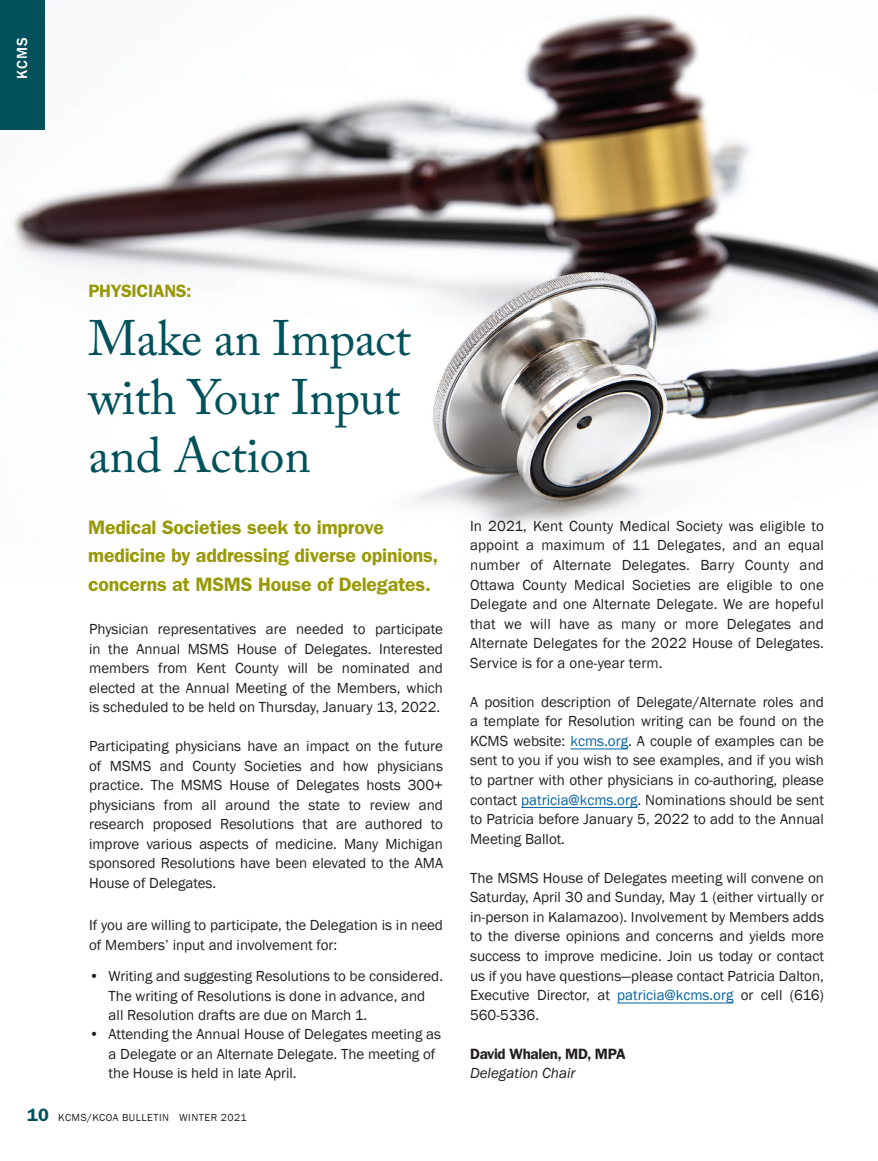
<style>
.page{position:relative;width:878px;height:1161px;background:#fff}
.page>*{position:absolute;margin:0;border:0;box-sizing:border-box;transform-origin:0 0}
.t1{font:49.5px/58.5px "Adobe Caslon Pro";letter-spacing:-.01em;color:#00515b}
.t2{font:600 19.5px/28.5px "Franklin Gothic";letter-spacing:-.01em;color:#999908}
.t3{font:600 18px "Franklin Gothic";letter-spacing:-.02em;color:#999908}
.t4{font:15px/19.5px "Franklin Gothic";color:#231f20;text-align:justify}
.t5{font:600 15px "Franklin Gothic";letter-spacing:-.02em;color:#231f20}
.t6{font:italic 15px "Franklin Gothic";color:#231f20}
.t7{font:500 15px "Franklin Gothic";color:#fff}
.t8{font:10.5px "Franklin Gothic";letter-spacing:.05em;color:#231f20}
.s1{font-weight:600;font-size:18px;color:#00515b}
.s2{color:#0062a5}
</style>
<div class="page">
<img style="left:13px;top:14px;width:864px;height:513px">
<div style="left:0;top:0;width:45px;height:130px;background:#00515b"></div>
<hr style="left:570px;top:749px;width:58px;height:1px;background:#0062a5">
<hr style="left:521px;top:807px;width:116px;height:1px;background:#0062a5">
<hr style="left:617px;top:1003px;width:116px;height:1px;background:#0062a5">
<p class="t7" style="left:13px;top:79px;width:42px;rotate:-90deg">KCMS</p>
<p class="t3" style="left:88px;top:280px;width:105px">PHYSICIANS:</p>
<h1 class="t1" style="left:88px;top:309px;width:324px">Make an Impact with Your Input and Action</h1>
<h2 class="t2" style="left:88px;top:513px;width:351px">Medical Societies seek to improve medicine by addressing diverse opinions, concerns at MSMS House of Delegates.</h2>
<p class="t4" style="left:89px;top:620px;width:355px">Physician representatives are needed to participate in the Annual MSMS House of Delegates. Interested members from Kent County will be nominated and elected at the Annual Meeting of the Members, which is scheduled to be held on Thursday, January 13, 2022.</p>
<p class="t4" style="left:89px;top:737px;width:355px">Participating physicians have an impact on the future of MSMS and County Societies and how physicians practice. The MSMS House of Delegates hosts 300+ physicians from all around the state to review and research proposed Resolutions that are authored to improve various aspects of medicine. Many Michigan sponsored Resolutions have been elevated to the AMA House of Delegates.</p>
<p class="t4" style="left:89px;top:916px;width:355px">If you are willing to participate, the Delegation is in need of Members’ input and involvement for:</p>
<p class="t4" style="left:109px;top:967px;width:336px;text-align:left;text-indent:-20px">• Writing and suggesting Resolutions to be considered.<br>The writing of Resolutions is done in advance, and all Resolution drafts are due on March 1.</p>
<p class="t4" style="left:109px;top:1025px;width:334px;text-align:left;text-indent:-20px">• Attending the Annual House of Delegates meeting as a Delegate or an Alternate Delegate. The meeting of the House is held in late April.</p>
<p class="t8" style="left:27px;top:1111px;width:221px"><span class="s1">10</span> KCMS/KCOA BULLETIN WINTER 2021</p>
<p class="t4" style="left:470px;top:516px;width:355px">In 2021, Kent County Medical Society was eligible to appoint a maximum of 11 Delegates, and an equal number of Alternate Delegates. Barry County and Ottawa County Medical Societies are eligible to one Delegate and one Alternate Delegate. We are hopeful that we will have as many or more Delegates and Alternate Delegates for the 2022 House of Delegates.<br>Service is for a one-year term.</p>
<p class="t4" style="left:470px;top:692px;width:355px">A position description of Delegate/Alternate roles and a template for Resolution writing can be found on the KCMS website: <span class="s2">kcms.org</span>. A couple of examples can be sent to you if you wish to see examples, and if you wish to partner with other physicians in co-authoring, please contact <span class="s2">patricia@kcms.org</span>. Nominations should be sent to Patricia before January 5, 2022 to add to the Annual Meeting Ballot.</p>
<p class="t4" style="left:470px;top:868px;width:355px">The MSMS House of Delegates meeting will convene on Saturday, April 30 and Sunday, May 1 (either virtually or in-person in Kalamazoo). Involvement by Members adds to the diverse opinions and concerns and yields more success to improve medicine. Join us today or contact us if you have questions—please contact Patricia Dalton, Executive Director, at <span class="s2">patricia@kcms.org</span> or cell (616)<br>560-5336.</p>
<p class="t5" style="left:470px;top:1045px;width:157px">David Whalen, MD, MPA</p>
<p class="t6" style="left:470px;top:1064px;width:107px">Delegation Chair</p>
</div>
